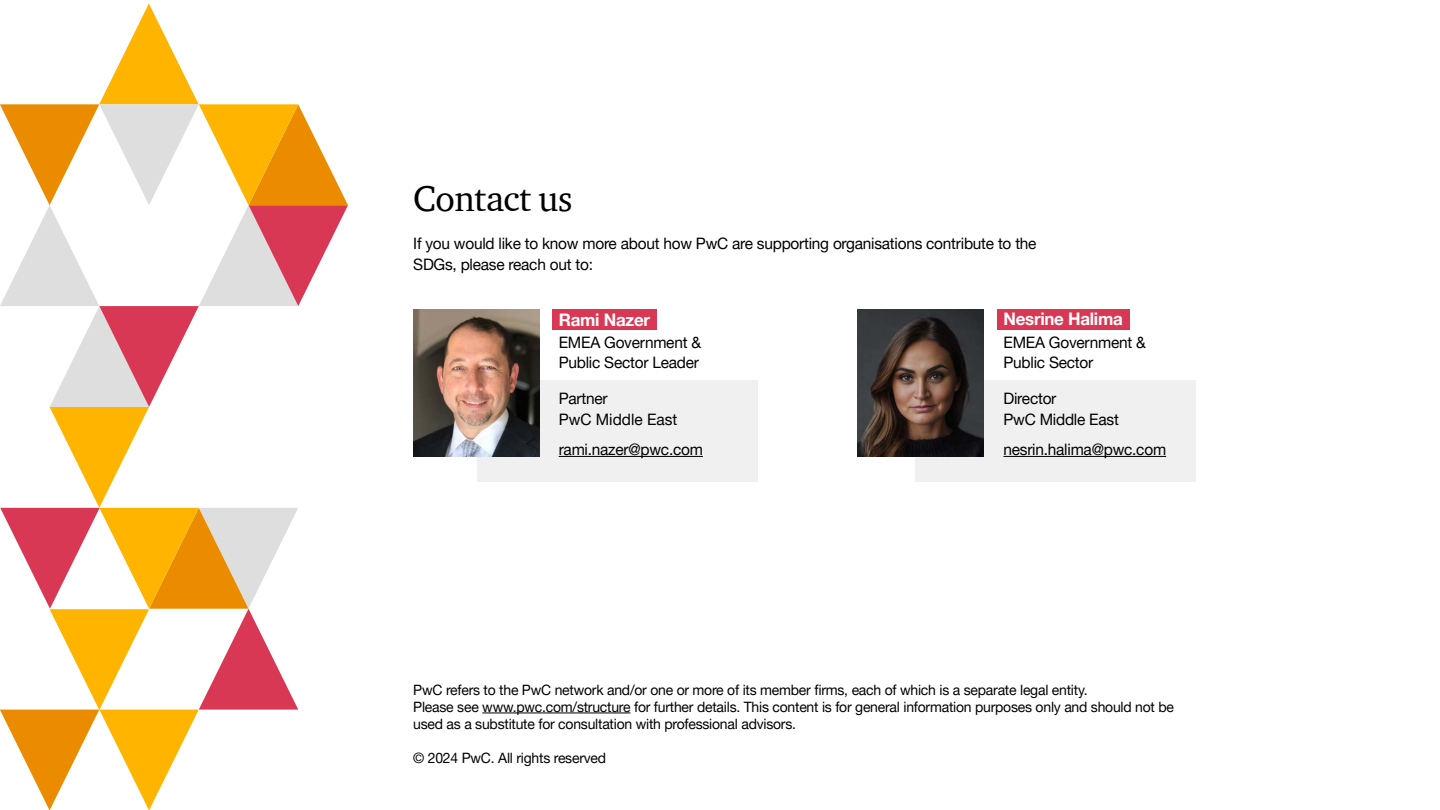
<style>
.page{position:relative;width:1440px;height:810px;background:#fff}
.page>*{position:absolute;margin:0;border:0;box-sizing:border-box;transform-origin:0 0}
.t1{font:36.75px "ITC Charter Com";letter-spacing:-.015em;color:#000}
.t2{font:700 17.25px "Helvetica Neue LT Pro";letter-spacing:-.015em;color:#fff}
.t3{font:15.75px/20.2px "Helvetica Neue LT Pro";letter-spacing:-.015em;color:#000}
.t4{font:14.25px/17.1px "Helvetica Neue LT Pro";letter-spacing:-.015em;color:#000}
</style>
<div class="page">
<div style="left:477px;top:380px;width:281px;height:102px;background:#f0f0f0"></div>
<div style="left:916px;top:380px;width:280px;height:102px;background:#f0f0f0"></div>
<div style="left:553px;top:310px;width:104px;height:20px;background:#d93854"></div>
<div style="left:998px;top:310px;width:132px;height:20px;background:#d93854"></div>
<hr style="left:482px;top:713px;width:148px;height:1px;background:#000">
<hr style="left:559px;top:456px;width:144px;height:1px;background:#000">
<hr style="left:1004px;top:456px;width:162px;height:1px;background:#000">
<img style="left:413px;top:310px;width:127px;height:147px">
<img style="left:857px;top:310px;width:127px;height:147px">
<svg style="left:0;top:3px;width:348px;height:807px"></svg>
<h1 class="t1" style="left:413px;top:176px;width:161px">Contact us</h1>
<p class="t3" style="left:413px;top:233px;width:625px">If you would like to know more about how PwC are supporting organisations contribute to the<br>SDGs, please reach out to:</p>
<p class="t2" style="left:559px;top:309px;width:93px">Rami Nazer</p>
<p class="t2" style="left:1004px;top:309px;width:121px">Nesrine Halima</p>
<p class="t3" style="left:559px;top:332px;width:144px">EMEA Government &amp;<br>Public Sector Leader</p>
<p class="t3" style="left:1003px;top:332px;width:144px">EMEA Government &amp;<br>Public Sector</p>
<p class="t3" style="left:1003px;top:388px;width:117px">Director<br>PwC Middle East</p>
<p class="t3" style="left:559px;top:388px;width:120px">Partner<br>PwC Middle East</p>
<p class="t3" style="left:559px;top:439px;width:146px">rami.nazer@pwc.com</p>
<p class="t3" style="left:1004px;top:439px;width:164px">nesrin.halima@pwc.com</p>
<p class="t4" style="left:413px;top:681px;width:762px">PwC refers to the PwC network and/or one or more of its member firms, each of which is a separate legal entity.<br>Please see www.pwc.com/structure for further details. This content is for general information purposes only and should not be used as a substitute for consultation with professional advisors.</p>
<p class="t4" style="left:413px;top:749px;width:194px">© 2024 PwC. All rights reserved</p>
</div>
